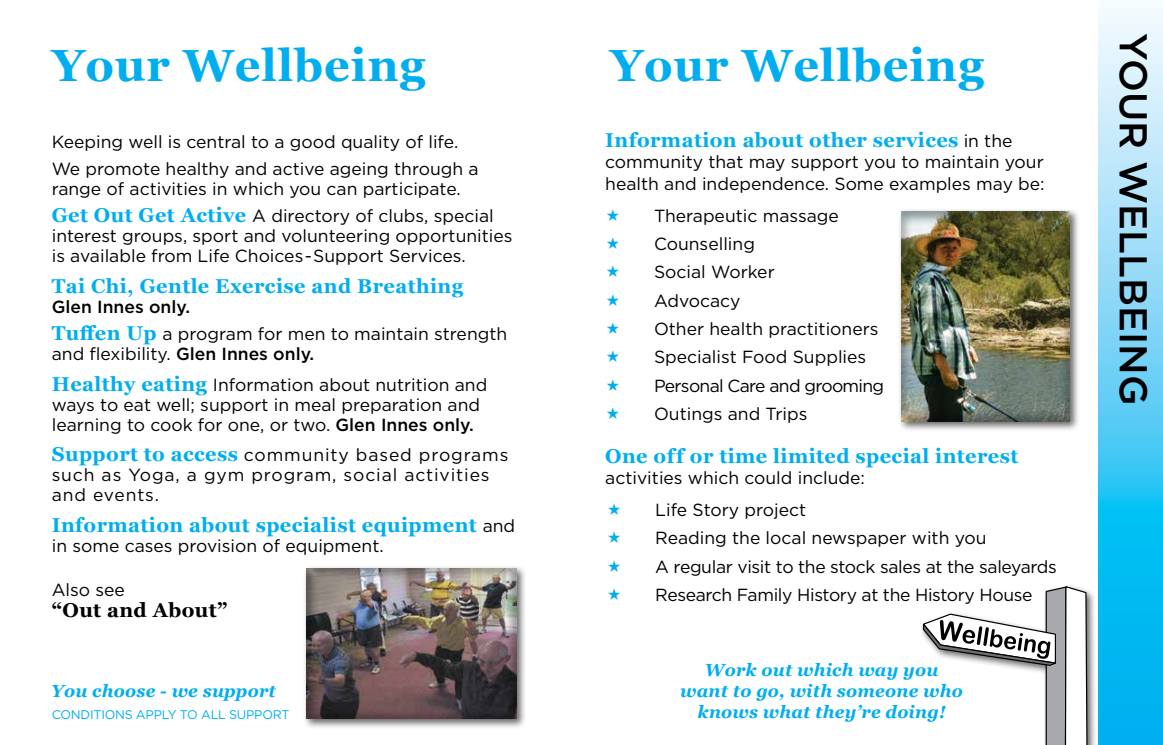
<style>
.page{position:relative;width:1163px;height:745px;background:#fff}
.page>*{position:absolute;margin:0;border:0;box-sizing:border-box;transform-origin:0 0}
.t1{font:700 45px "Georgia";letter-spacing:.02em;color:#00aeef}
.t2{font:500 38.75px "Gotham";color:#000}
.t3{font:700 20px "Georgia";letter-spacing:.02em;color:#00aeef}
.t4{font:700 20px "Georgia";letter-spacing:.02em;color:#000}
.t5{font:17.5px/28.4px "Gotham";color:#000}
.t6{font:17.5px/28.4px "Gotham";letter-spacing:-.02em;color:#000}
.t7{font:17.5px/20px "Gotham";letter-spacing:.05em;color:#000}
.t8{font:italic 700 17.5px/21px "Georgia";letter-spacing:.01em;color:#00aeef;text-align:center}
.t9{font:12.5px "Gotham";letter-spacing:-.02em;color:#00aeef}
.s1{font-family:"Georgia";font-weight:700;font-size:20px;color:#00aeef}
.s2{font-weight:500}
.s3{font-family:"Gotham";font-weight:400;font-size:17.5px;color:#000}
</style>
<div class="page">
<div style="left:898px;top:208px;width:181px;height:224px;background:#000;opacity:.6"></div>
<div style="left:900px;top:209px;width:171px;height:212px;background:#000;opacity:.4"></div>
<svg style="left:1098px;top:8px;width:64px;height:736px"></svg>
<div style="left:919px;top:583px;width:178px;height:161px;background:#000;opacity:.6"></div>
<svg style="left:921px;top:585px;width:167px;height:159px"></svg>
<div style="left:303px;top:565px;width:224px;height:163px;background:#000;opacity:.6"></div>
<div style="left:306px;top:568px;width:212px;height:152px;background:#000;opacity:.4"></div>
<p class="t1" style="left:52px;top:36px;width:375px">Your Wellbeing</p>
<p class="t5" style="left:52px;top:127px;width:428px;line-height:27.1px">Keeping well is central to a good quality of life.<br>We promote healthy and active ageing through a</p>
<p class="t5" style="left:52px;top:175px;width:443px;line-height:27.1px">range of activities in which you can participate.<br><span class="s1">Get Out Get Active</span> A directory of clubs, special</p>
<p class="t5" style="left:52px;top:225px;width:462px;line-height:20px">interest groups, sport and volunteering opportunities is available from Life Choices - Support Services.</p>
<p class="t3" style="left:52px;top:273px;width:413px">Tai Chi, Gentle Exercise and Breathing</p>
<p class="t5" style="left:52px;top:292px;width:457px;line-height:27.1px"><span class="s2">Glen Innes only.<br></span><span class="s1">Tuffen Up</span> a program for men to maintain strength</p>
<p class="t5" style="left:52px;top:338px;width:437px;line-height:30.6px">and flexibility. <span class="s2">Glen Innes only.<br></span><span class="s1">Healthy eating</span> I nformation about nutrition and</p>
<p class="t5" style="left:52px;top:394px;width:430px;line-height:20px">ways to eat well; support in meal preparation and learning to cook for one, or two. <span class="s2">Glen Innes only.</span></p>
<p class="t7" style="left:52px;top:444px;width:458px"><span class="s1">Support to access</span> community based programs such as Yoga, a gym program, social activities and events.</p>
<p class="t3" style="left:52px;top:512px;width:465px">Information about specialist equipment <span class="s3">and</span></p>
<p class="t5" style="left:52px;top:531px;width:333px">in some cases provision of equipment.</p>
<p class="t5" style="left:52px;top:574px;width:75px">Also see</p>
<p class="t4" style="left:52px;top:597px;width:177px">“Out and About”</p>
<p class="t8" style="left:51px;top:679px;width:226px">You choose - we support</p>
<p class="t9" style="left:52px;top:705px;width:94px">conditions appl</p>
<p class="t9" style="left:168px;top:705px;width:43px">y to all</p>
<p class="t9" style="left:229px;top:705px;width:27px">support</p>
<p class="t1" style="left:610px;top:36px;width:375px">Your Wellbeing</p>
<p class="t3" style="left:605px;top:127px;width:409px">Information about other services <span class="s3">in the</span></p>
<p class="t5" style="left:605px;top:151px;width:441px;line-height:21.2px">community that may support you to maintain your health and independence. Some examples may be:</p>
<p class="t5" style="left:654px;top:201px;width:232px">Therapeutic massage<br>Counselling<br>Social Worker<br>Advocacy<br>Other health practitioners<br>Specialist Food Supplies<br>Personal Care and grooming<br>Outings and Trips</p>
<p class="t3" style="left:605px;top:442px;width:414px">One off or time limited special interest</p>
<p class="t5" style="left:605px;top:461px;width:261px;line-height:31.9px;text-align:center">activities which could include:<br>Life Story project</p>
<p class="t6" style="left:655px;top:523px;width:403px">Reading the local newspaper with you<br>A regular visit to the stock sales at the saleyards<br>Research Family History at the History House</p>
<p class="t8" style="left:680px;top:658px;width:284px">Work out which way you want to go, with someone who knows what they’re doing!</p>
<p class="t2" style="left:1158px;top:33px;width:373px;rotate:90deg">YOUR WELLBEING</p>
</div>
